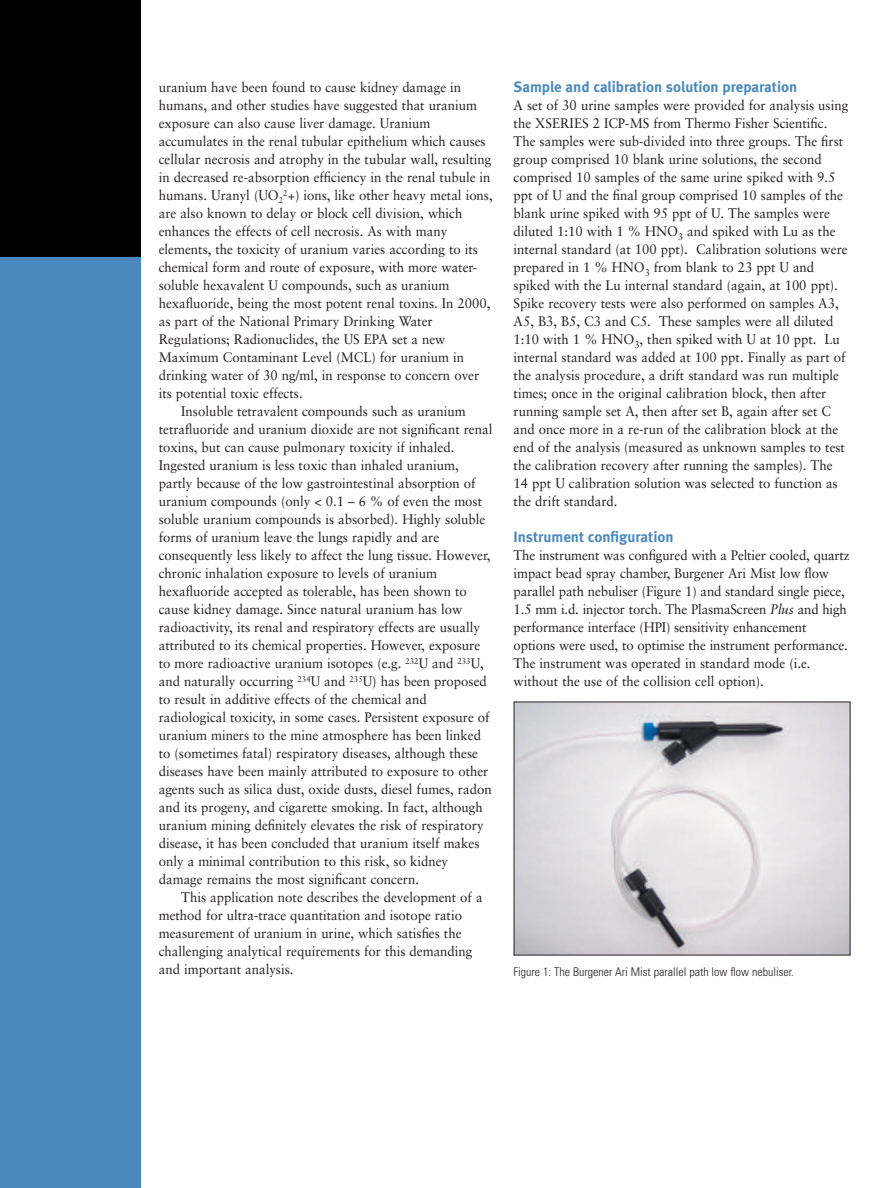
<style>
.page{position:relative;width:891px;height:1188px;background:#fff}
.page>*{position:absolute;margin:0;border:0;box-sizing:border-box;transform-origin:0 0}
.t1{font:15px "Meta Bold LF";color:#4a89be}
.t2{font:13.8px/18px "Sabon";color:#231f20;scale:.95 1}
.t3{font:300 condensed 12px "Univers";color:#231f20}
.s1{font-style:italic}
</style>
<div class="page">
<div style="left:0;top:256px;width:141px;height:932px;background:#4a89be"></div>
<div style="left:0;top:0;width:141px;height:256px;background:#000001"></div>
<img style="left:516px;top:704px;width:332px;height:249px">
<p class="t2" style="left:159px;top:79px;width:320px">uranium have been found to cause kidney damage in</p>
<p class="t2" style="left:159px;top:97px;width:336px">humans, and other studies have suggested that uranium</p>
<p class="t2" style="left:159px;top:115px;width:288px">exposure can also cause liver damage. Uranium</p>
<p class="t2" style="left:159px;top:133px;width:346px">accumulates in the renal tubular epithelium which causes</p>
<p class="t2" style="left:159px;top:151px;width:352px">cellular necrosis and atrophy in the tubular wall, resulting</p>
<p class="t2" style="left:159px;top:169px;width:351px">in decreased re-absorption efficiency in the renal tubule in</p>
<p class="t2" style="left:159px;top:187px;width:353px">humans. Uranyl (UO<sub>2</sub><sup>2</sup>+) ions, like other heavy metal ions,</p>
<p class="t2" style="left:159px;top:205px;width:321px">are also known to delay or block cell division, which</p>
<p class="t2" style="left:159px;top:223px;width:305px">enhances the effects of cell necrosis. As with many</p>
<p class="t2" style="left:159px;top:241px;width:338px">elements, the toxicity of uranium varies according to its</p>
<p class="t2" style="left:159px;top:259px;width:337px">chemical form and route of exposure, with more water-</p>
<p class="t2" style="left:159px;top:277px;width:308px">soluble hexavalent U compounds, such as uranium</p>
<p class="t2" style="left:159px;top:295px;width:351px">hexafluoride, being the most potent renal toxins. In 2000,</p>
<p class="t2" style="left:159px;top:313px;width:290px">as part of the National Primary Drinking Water</p>
<p class="t2" style="left:159px;top:331px;width:303px">Regulations; Radionuclides, the US EPA set a new</p>
<p class="t2" style="left:159px;top:349px;width:323px">Maximum Contaminant Level (MCL) for uranium in</p>
<p class="t2" style="left:159px;top:367px;width:339px">drinking water of 30 ng/ml, in response to concern over</p>
<p class="t2" style="left:159px;top:385px;width:153px">its potential toxic effects.</p>
<p class="t2" style="left:181px;top:403px;width:301px">Insoluble tetravalent compounds such as uranium</p>
<p class="t2" style="left:159px;top:421px;width:353px">tetrafluoride and uranium dioxide are not significant renal</p>
<p class="t2" style="left:159px;top:439px;width:313px">toxins, but can cause pulmonary toxicity if inhaled.</p>
<p class="t2" style="left:159px;top:457px;width:317px">Ingested uranium is less toxic than inhaled uranium,</p>
<p class="t2" style="left:159px;top:475px;width:335px">partly because of the low gastrointestinal absorption of</p>
<p class="t2" style="left:159px;top:493px;width:342px">uranium compounds (only &lt; 0.1 – 6 % of even the most</p>
<p class="t2" style="left:159px;top:511px;width:345px">soluble uranium compounds is absorbed). Highly soluble</p>
<p class="t2" style="left:159px;top:529px;width:297px">forms of uranium leave the lungs rapidly and are</p>
<p class="t2" style="left:159px;top:547px;width:351px">consequently less likely to affect the lung tissue. However,</p>
<p class="t2" style="left:159px;top:565px;width:294px">chronic inhalation exposure to levels of uranium</p>
<p class="t2" style="left:159px;top:583px;width:326px">hexafluoride accepted as tolerable, has been shown to</p>
<p class="t2" style="left:159px;top:601px;width:321px">cause kidney damage. Since natural uranium has low</p>
<p class="t2" style="left:159px;top:619px;width:340px">radioactivity, its renal and respiratory effects are usually</p>
<p class="t2" style="left:159px;top:637px;width:340px">attributed to its chemical properties. However, exposure</p>
<p class="t2" style="left:159px;top:655px;width:344px">to more radioactive uranium isotopes (e.g. <sup>232</sup>U and <sup>233</sup>U,</p>
<p class="t2" style="left:159px;top:673px;width:347px">and naturally occurring <sup>234</sup>U and <sup>235</sup>U) has been proposed</p>
<p class="t2" style="left:159px;top:691px;width:284px">to result in additive effects of the chemical and</p>
<p class="t2" style="left:159px;top:709px;width:350px">radiological toxicity, in some cases. Persistent exposure of</p>
<p class="t2" style="left:159px;top:727px;width:341px">uranium miners to the mine atmosphere has been linked</p>
<p class="t2" style="left:159px;top:745px;width:338px">to (sometimes fatal) respiratory diseases, although these</p>
<p class="t2" style="left:159px;top:763px;width:348px">diseases have been mainly attributed to exposure to other</p>
<p class="t2" style="left:159px;top:781px;width:352px">agents such as silica dust, oxide dusts, diesel fumes, radon</p>
<p class="t2" style="left:159px;top:799px;width:343px">and its progeny, and cigarette smoking. In fact, although</p>
<p class="t2" style="left:159px;top:817px;width:343px">uranium mining definitely elevates the risk of respiratory</p>
<p class="t2" style="left:159px;top:835px;width:339px">disease, it has been concluded that uranium itself makes</p>
<p class="t2" style="left:159px;top:853px;width:306px">only a minimal contribution to this risk, so kidney</p>
<p class="t2" style="left:159px;top:871px;width:275px">damage remains the most significant concern.</p>
<p class="t2" style="left:181px;top:889px;width:319px">This application note describes the development of a</p>
<p class="t2" style="left:159px;top:907px;width:321px">method for ultra-trace quantitation and isotope ratio</p>
<p class="t2" style="left:159px;top:925px;width:320px">measurement of uranium in urine, which satisfies the</p>
<p class="t2" style="left:159px;top:943px;width:332px">challenging analytical requirements for this demanding</p>
<p class="t2" style="left:159px;top:961px;width:143px">and important analysis.</p>
<p class="t1" style="left:514px;top:82px;width:285px">Sample and calibration solution preparation</p>
<p class="t2" style="left:514px;top:97px;width:354px">A set of 30 urine samples were provided for analysis using the XSERIES 2 ICP-MS from Thermo Fisher Scientific.<br>The samples were sub-divided into three groups. The first group comprised 10 blank urine solutions, the second comprised 10 samples of the same urine spiked with 9.5 ppt of U and the final group comprised 10 samples of the blank urine spiked with 95 ppt of U. The samples were diluted 1:10 with 1 % HNO<sub>3</sub> and spiked with Lu as the internal standard (at 100 ppt). Calibration solutions were prepared in 1 % HNO<sub>3</sub> from blank to 23 ppt U and spiked with the Lu internal standard (again, at 100 ppt).<br>Spike recovery tests were also performed on samples A3, A5, B3, B5, C3 and C5. These samples were all diluted 1:10 with 1 % HNO<sub>3</sub>, then spiked with U at 10 ppt. Lu internal standard was added at 100 ppt. Finally as part of the analysis procedure, a drift standard was run multiple times; once in the original calibration block, then after running sample set A, then after set B, again after set C and once more in a re-run of the calibration block at the end of the analysis (measured as unknown samples to test the calibration recovery after running the samples). The 14 ppt U calibration solution was selected to function as the drift standard.</p>
<p class="t1" style="left:514px;top:532px;width:161px">Instrument configuration</p>
<p class="t2" style="left:514px;top:547px;width:355px">The instrument was configured with a Peltier cooled, quartz impact bead spray chamber, Burgener Ari Mist low flow parallel path nebuliser (Figure 1) and standard single piece, 1.5 mm i.d. injector torch. The PlasmaScreen <span class="s1">Plus</span> and high performance interface (HPI) sensitivity enhancement options were used, to optimise the instrument performance.<br>The instrument was operated in standard mode (i.e. without the use of the collision cell option).</p>
<p class="t3" style="left:514px;top:967px;width:282px">Figure 1: The Burgener Ari Mist parallel path low flow nebuliser.</p>
</div>
